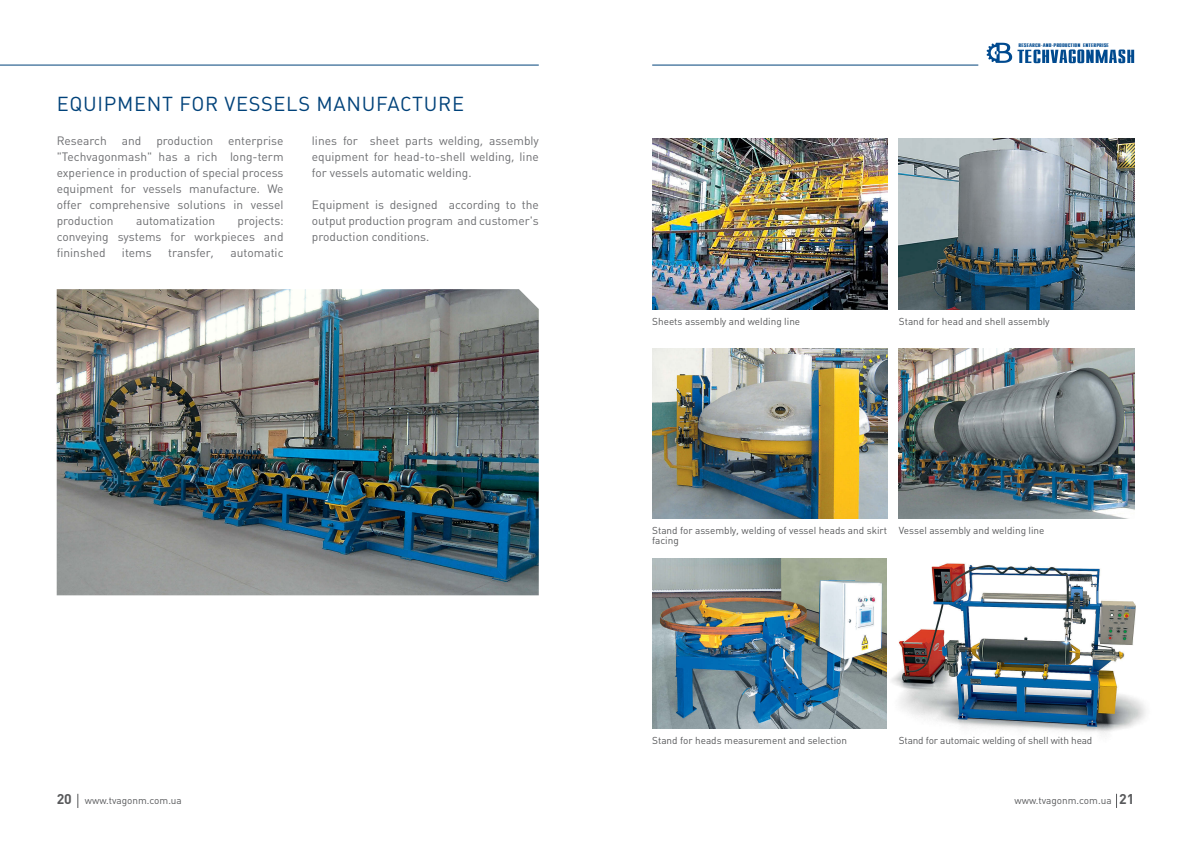
<style>
.page{position:relative;width:1191px;height:842px;background:#fff}
.page>*{position:absolute;margin:0;border:0;box-sizing:border-box;transform-origin:0 0}
.t1{font:20px "Plumb";letter-spacing:.035em;color:#00427a}
.t2{font:12px/16px "Plumb";color:#6d6e71;text-align:justify}
.t3{font:10px "Plumb";color:#58595b}
.t4{font:4.3px "Compact";color:#004a8f;scale:1.72 1}
.s1{font-weight:700;font-size:14px}
</style>
<div class="page">
<svg style="left:1116px;top:794px;width:1px;height:14px"></svg>
<svg style="left:77px;top:794px;width:1px;height:14px"></svg>
<svg style="left:986px;top:43px;width:148px;height:20px"></svg>
<hr style="left:652px;top:65px;width:326px;height:1px;background:#00427a">
<img style="left:899px;top:349px;width:235px;height:170px">
<img style="left:652px;top:349px;width:235px;height:170px">
<img style="left:652px;top:558px;width:235px;height:171px">
<img style="left:652px;top:139px;width:235px;height:170px">
<img style="left:899px;top:139px;width:235px;height:170px">
<img style="left:891px;top:563px;width:255px;height:172px">
<img style="left:57px;top:289px;width:482px;height:306px">
<hr style="left:0;top:65px;width:539px;height:1px;background:#00427a">
<p class="t1" style="left:57px;top:92px;width:409px">EQUIPMENT FOR VESSELS MANUFACTURE</p>
<p class="t2" style="left:57px;top:132px;width:228px">Research and production enterprise "Techvagonmash" has a rich long-term experience in production of special process equipment for vessels manufacture. We offer comprehensive solutions in vessel production</p>
<p class="t2" style="left:312px;top:132px;width:228px">lines for sheet parts welding, assembly equipment for head-to-shell welding, line for vessels automatic welding.</p>
<p class="t2" style="left:312px;top:196px;width:228px">Equipment is designed according to the output production program and customer's production conditions.</p>
<p class="t2" style="left:57px;top:212px;width:228px;text-indent:181px">projects: conveying systems for workpieces and fininshed</p>
<p class="t2" style="left:136px;top:212px;width:81px">automatization</p>
<p class="t2" style="left:122px;top:244px;width:31px">items</p>
<p class="t2" style="left:168px;top:244px;width:48px">transfer,</p>
<p class="t2" style="left:230px;top:244px;width:55px">automatic</p>
<p class="t4" style="left:1018px;top:43px;width:54px">RESEARCH-AND-PRODUCTION ENTERPRISE</p>
<p class="t3" style="left:652px;top:315px;width:150px">Sheets assembly and welding line</p>
<p class="t3" style="left:899px;top:315px;width:152px">Stand for head and shell assembly</p>
<p class="t3" style="left:652px;top:525px;width:236px">Stand for assembly, welding of vessel heads and skirt</p>
<p class="t3" style="left:899px;top:525px;width:147px">Vessel assembly and welding line</p>
<p class="t3" style="left:652px;top:535px;width:28px">facing</p>
<p class="t3" style="left:652px;top:735px;width:196px">Stand for heads measurement and selection</p>
<p class="t3" style="left:899px;top:735px;width:195px">Stand for automaic welding of shell with head</p>
<p class="t3" style="left:57px;top:794px;width:127px"><span class="s1">20</span> www.tvagonm.com.ua</p>
<p class="t3" style="left:1014px;top:794px;width:121px">www.tvagonm.com.ua <span class="s1">21</span></p>
</div>
